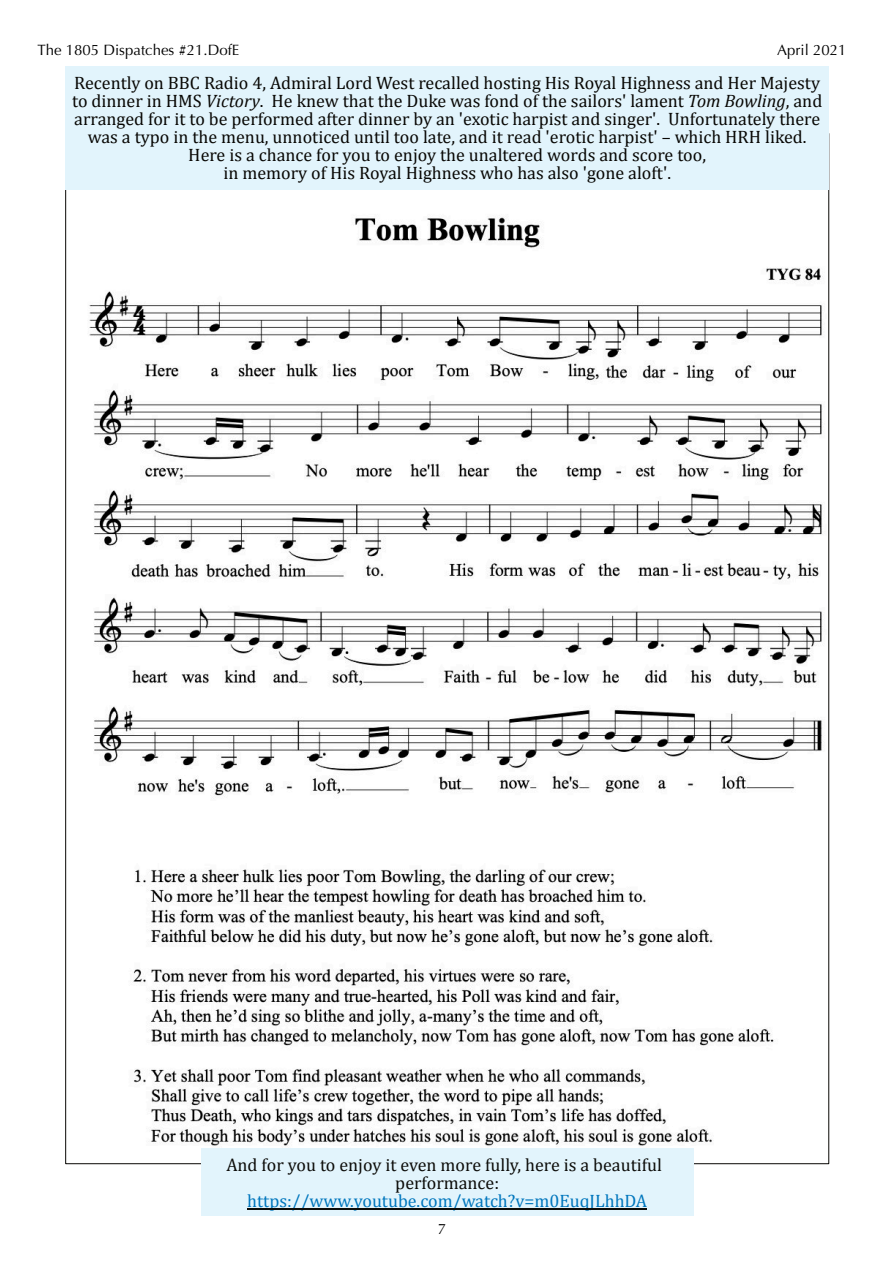
<style>
.page{position:relative;width:893px;height:1263px;background:#fff}
.page>*{position:absolute;margin:0;border:0;box-sizing:border-box;transform-origin:0 0}
.t1{font:18px/18px "Cambria";color:#080704;text-align:center}
.t2{font:18px/18px "Cambria";color:#0c0c09;text-align:center}
.t3{font:18px "Cambria";color:#0076bd}
.t4{font:15px "Optima";color:#000}
.s1{font-style:italic}
</style>
<div class="page">
<img style="left:67px;top:189px;width:760px;height:973px">
<div style="left:201px;top:1149px;width:492px;height:67px;background:#e2f4fc"></div>
<hr style="left:247px;top:1208px;width:400px;height:1px;background:#0c0c09">
<div style="left:66px;top:66px;width:762px;height:123px;background:#e2f4fc"></div>
<p class="t4" style="left:38px;top:41px;width:203px">The 1805 Dispatches #21.DofE</p>
<p class="t4" style="left:777px;top:41px;width:71px">April 2021</p>
<p class="t1" style="left:72px;top:75px;width:751px">Recently on BBC Radio 4, Admiral Lord West recalled hosting His Royal Highness and Her Majesty to dinner in HMS <span class="s1">Victory</span>. He knew that the Duke was fond of the sailors' lament <span class="s1">Tom Bowling</span>, and arranged for it to be performed after dinner by an 'exotic harpist and singer'. Unfortunately there was a typo in the menu, unnoticed until too late, and it read 'erotic harpist' – which HRH liked.<br>Here is a chance for you to enjoy the unaltered words and score too,<br>in memory of His Royal Highness who has also 'gone aloft'.</p>
<p class="t2" style="left:226px;top:1157px;width:437px">And for you to enjoy it even more fully, here is a beautiful performance:</p>
<p class="t3" style="left:247px;top:1193px;width:401px">https://www.youtube.com/watch?v=m0EuqJLhhDA</p>
<p class="t4" style="left:438px;top:1220px;width:10px">7</p>
</div>
